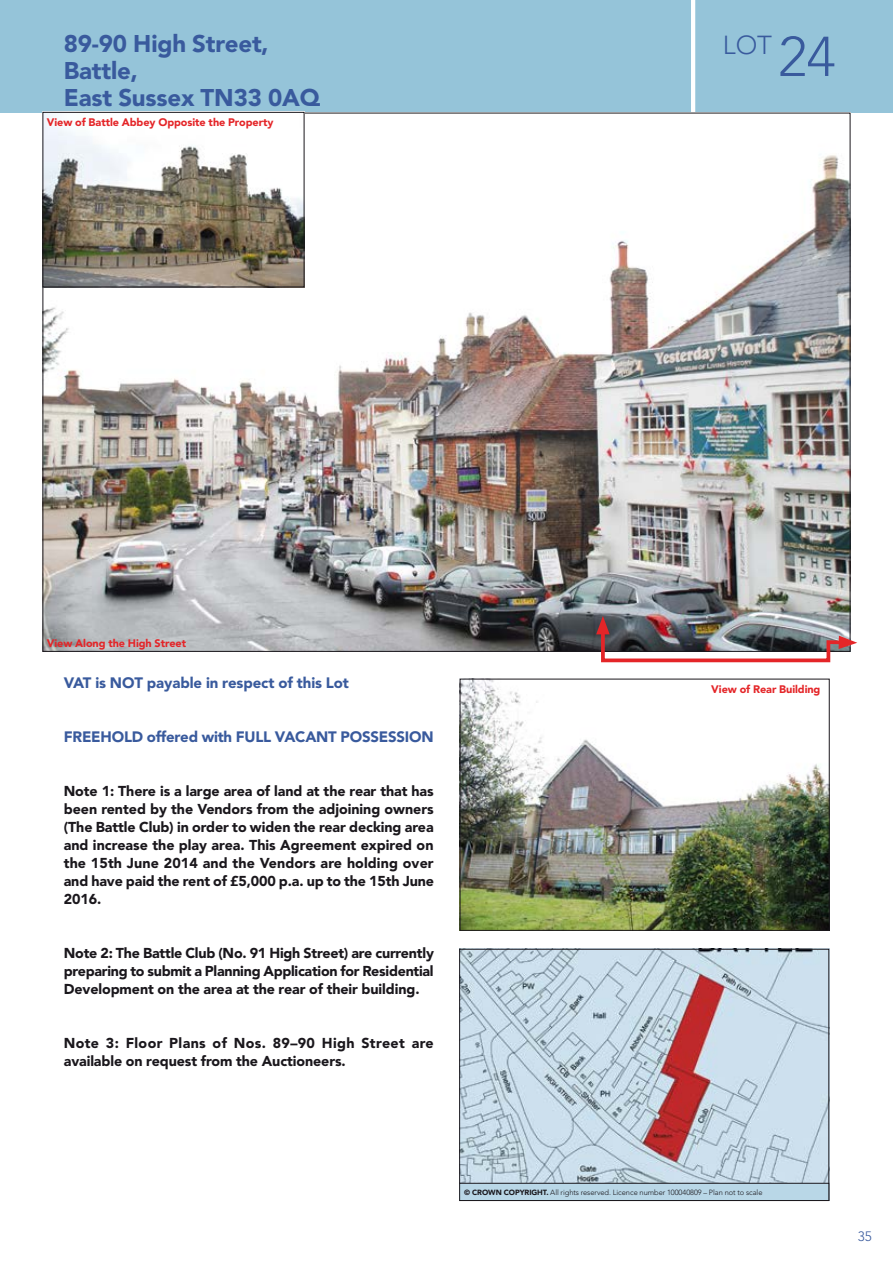
<style>
.page{position:relative;width:893px;height:1263px;background:#fff}
.page>*{position:absolute;margin:0;border:0;box-sizing:border-box;transform-origin:0 0}
.t1{font:300 25.8px "Avenir LT Std";color:#395a9d}
.t2{font:900 24px/27px "Avenir LT Std";letter-spacing:-.005em;color:#395a9d}
.t3{font:900 15px "Avenir LT Std";letter-spacing:-.015em;color:#395a9d}
.t4{font:900 14.25px/18px "Avenir LT Std";letter-spacing:-.005em;color:#1a171c;text-align:justify}
.t5{font:300 13.5px "Avenir LT Std";color:#395a9d}
.t6{font:900 10.8px "Avenir LT Std";letter-spacing:-.005em;color:#e42528}
.t7{font:300 7.5px "Avenir LT Std";letter-spacing:-.005em;color:#1a171c}
.s1{font-size:55.5px}
.s2{font-weight:900}
</style>
<div class="page">
<div style="left:0;top:0;width:893px;height:113px;background:#95c4d9"></div>
<hr style="left:691px;top:0;width:4px;height:113px;background:#fff">
<img style="left:45px;top:115px;width:803px;height:535px">
<img style="left:461px;top:951px;width:366px;height:232px">
<div style="left:460px;top:1183px;width:369px;height:17px;background:#b9d7e7"></div>
<div style="left:459px;top:1183px;width:370px;height:18px;border:1px solid #1a171c"></div>
<img style="left:45px;top:114px;width:257px;height:171px">
<div style="left:43px;top:112px;width:261px;height:175px;border:1px solid #1a171c"></div>
<img style="left:462px;top:681px;width:366px;height:248px">
<div style="left:460px;top:679px;width:370px;height:252px;border:1px solid #1a171c"></div>
<img style="left:596px;top:616px;width:261px;height:47px">
<h2 class="t2" style="left:64px;top:30px;width:258px">89-90 High Street,<br>Battle,<br>East Sussex TN33 0AQ</h2>
<p class="t6" style="left:47px;top:115px;width:228px">View of Battle Abbey Opposite the Property</p>
<h1 class="t1" style="left:723px;top:30px;width:114px">LOT <span class="s1">24</span></h1>
<p class="t6" style="left:47px;top:637px;width:141px">View Along the High Street</p>
<p class="t3" style="left:64px;top:673px;width:287px">VAT is NOT payable in respect of this Lot</p>
<p class="t3" style="left:64px;top:727px;width:371px">FREEHOLD offered with FULL VACANT POSSESSION</p>
<p class="t4" style="left:64px;top:782px;width:372px">Note 1: There is a large area of land at the rear that has been rented by the Vendors from the adjoining owners (The Battle Club) in order to widen the rear decking area and increase the play area. This Agreement expired on the 15th June 2014 and the Vendors are holding over and have paid the rent of £5,000 p.a. up to the 15th June 2016.</p>
<p class="t4" style="left:64px;top:944px;width:372px">Note 2: The Battle Club (No. 91 High Street) are currently preparing to submit a Planning Application for Residential Development on the area at the rear of their building.</p>
<p class="t4" style="left:64px;top:1034px;width:371px">Note 3: Floor Plans of Nos. 89–90 High Street are available on request from the Auctioneers.</p>
<p class="t6" style="left:711px;top:683px;width:111px">View of Rear Building</p>
<p class="t7" style="left:464px;top:1188px;width:300px"><span class="s2">© CROWN COPYRIGHT.</span> All rights reserved. Licence number 100040809 – Plan not to scale</p>
<p class="t5" style="left:858px;top:1229px;width:15px">35</p>
</div>
